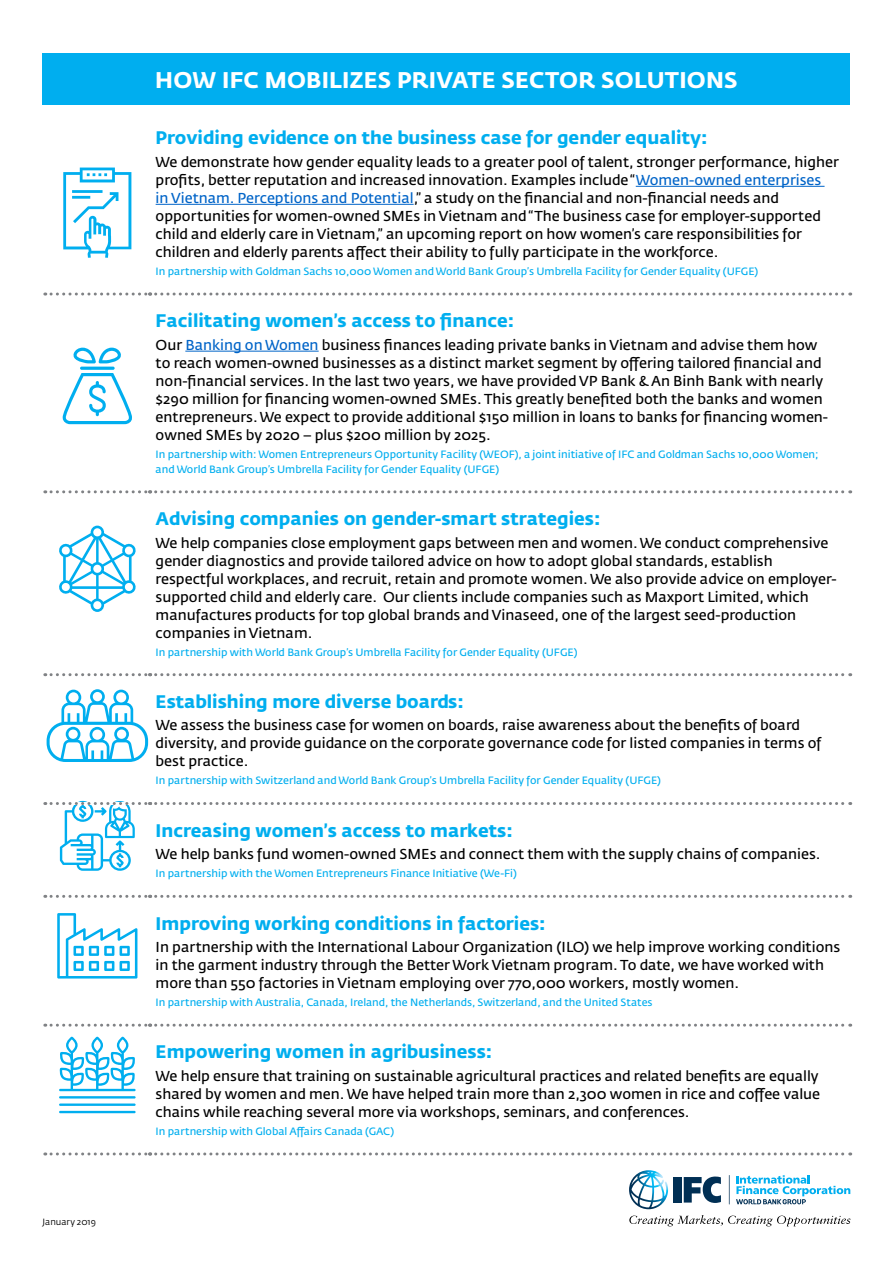
<style>
.page{position:relative;width:893px;height:1263px;background:#fff}
.page>*{position:absolute;margin:0;border:0;box-sizing:border-box;transform-origin:0 0}
.t1{font:700 22.5px "Fedra Sans Pro";letter-spacing:.01em;color:#fff}
.t2{font:700 18px "Fedra Sans Pro";color:#00aeef}
.t3{font:14.25px/18px "Fedra Sans Pro";color:#000}
.t4{font:10.5px/15px "Fedra Sans Pro";color:#00aeef}
.t5{font:9px "Fedra Sans Pro";color:#000}
.s1{color:#0064c8}
</style>
<div class="page">
<div style="left:673px;top:1177px;width:8px;height:25px;background:#002f54"></div>
<svg style="left:629px;top:1170px;width:39px;height:39px"></svg>
<svg style="left:684px;top:1176px;width:37px;height:27px"></svg>
<svg style="left:729px;top:1175px;width:1px;height:29px"></svg>
<svg style="left:736px;top:1175px;width:114px;height:29px"></svg>
<svg style="left:629px;top:1215px;width:221px;height:11px"></svg>
<div style="left:43px;top:54px;width:807px;height:51px;background:#00aeef"></div>
<svg style="left:59px;top:1036px;width:77px;height:55px"></svg>
<hr style="left:59px;top:1096px;width:77px;height:2px;background:#00aeef">
<hr style="left:59px;top:1103px;width:77px;height:3px;background:#00aeef">
<hr style="left:59px;top:1111px;width:77px;height:2px;background:#00aeef">
<svg style="left:63px;top:348px;width:69px;height:76px"></svg>
<svg style="left:57px;top:913px;width:80px;height:65px"></svg>
<svg style="left:59px;top:526px;width:77px;height:86px"></svg>
<svg style="left:63px;top:168px;width:68px;height:90px"></svg>
<svg style="left:47px;top:689px;width:101px;height:73px"></svg>
<svg style="left:45px;top:292px;width:806px;height:3px"></svg>
<svg style="left:45px;top:490px;width:806px;height:3px"></svg>
<svg style="left:45px;top:673px;width:806px;height:3px"></svg>
<svg style="left:45px;top:801px;width:806px;height:70px"></svg>
<svg style="left:45px;top:895px;width:806px;height:3px"></svg>
<svg style="left:45px;top:1024px;width:806px;height:3px"></svg>
<svg style="left:45px;top:1152px;width:806px;height:3px"></svg>
<hr style="left:636px;top:186px;width:188px;height:1px;background:#0064c8">
<hr style="left:156px;top:204px;width:258px;height:1px;background:#0064c8">
<hr style="left:185px;top:351px;width:134px;height:1px;background:#0064c8">
<p class="t5" style="left:43px;top:1216px;width:55px">January 2019</p>
<h1 class="t1" style="left:155px;top:66px;width:584px">HOW IFC MOBILIZES PRIVATE SECTOR SOLUTIONS</h1>
<p class="t2" style="left:156px;top:127px;width:553px">Providing evidence on the business case for gender equality:</p>
<p class="t3" style="left:156px;top:153px;width:685px">We demonstrate how gender equality leads to a greater pool of talent, stronger performance, higher profits, better reputation and increased innovation. Examples include “<span class="s1">Women-owned enterprises<br>in Vietnam. Perceptions and Potential</span>,” a study on the financial and non-financial needs and opportunities for women-owned SMEs in Vietnam and “The business case for employer-supported child and elderly care in Vietnam,” an upcoming report on how women’s care responsibilities for children and elderly parents affect their ability to fully participate in the workforce.</p>
<p class="t4" style="left:156px;top:264px;width:604px">In partnership with Goldman Sachs 10,000 Women and World Bank Group’s Umbrella Facility for Gender Equality (UFGE)</p>
<p class="t2" style="left:156px;top:310px;width:360px">Facilitating women’s access to finance:</p>
<p class="t3" style="left:156px;top:336px;width:674px">Our <span class="s1">Banking on Women</span> business finances leading private banks in Vietnam and advise them how to reach women-owned businesses as a distinct market segment by offering tailored financial and non-financial services. In the last two years, we have provided VP Bank &amp; An Binh Bank with nearly $290 million for financing women-owned SMEs. This greatly benefited both the banks and women entrepreneurs. We expect to provide additional $150 million in loans to banks for financing women&shy;owned SMEs by 2020 – plus $200 million by 2025.</p>
<p class="t4" style="left:156px;top:446px;width:664px">In partnership with: Women Entrepreneurs Opportunity Facility (WEOF), a joint initiative of IFC and Goldman Sachs 10,000 Women; and World Bank Group’s Umbrella Facility for Gender Equality (UFGE)</p>
<p class="t2" style="left:156px;top:507px;width:446px">Advising companies on gender-smart strategies:</p>
<p class="t3" style="left:156px;top:533px;width:682px">We help companies close employment gaps between men and women. We conduct comprehensive gender diagnostics and provide tailored advice on how to adopt global standards, establish respectful workplaces, and recruit, retain and promote women. We also provide advice on employer&shy;supported child and elderly care. Our clients include companies such as Maxport Limited, which manufactures products for top global brands and Vinaseed, one of the largest seed-production companies in Vietnam.</p>
<p class="t4" style="left:156px;top:644px;width:423px">In partnership with World Bank Group’s Umbrella Facility for Gender Equality (UFGE)</p>
<p class="t2" style="left:156px;top:690px;width:310px">Establishing more diverse boards:</p>
<p class="t3" style="left:156px;top:716px;width:667px">We assess the business case for women on boards, raise awareness about the benefits of board diversity, and provide guidance on the corporate governance code for listed companies in terms of best practice.</p>
<p class="t4" style="left:156px;top:773px;width:507px">In partnership with Switzerland and World Bank Group’s Umbrella Facility for Gender Equality (UFGE)</p>
<p class="t2" style="left:156px;top:819px;width:359px">Increasing women’s access to markets:</p>
<p class="t3" style="left:156px;top:845px;width:666px">We help banks fund women-owned SMEs and connect them with the supply chains of companies.</p>
<p class="t4" style="left:156px;top:866px;width:363px">In partnership with the Women Entrepreneurs Finance Initiative (We-Fi)</p>
<p class="t2" style="left:156px;top:912px;width:392px">Improving working conditions in factories:</p>
<p class="t3" style="left:156px;top:938px;width:686px">In partnership with the International Labour Organization (ILO) we help improve working conditions in the garment industry through the Better Work Vietnam program. To date, we have worked with more than 550 factories in Vietnam employing over 770,000 workers, mostly women.</p>
<p class="t4" style="left:156px;top:995px;width:498px">In partnership with Australia, Canada, Ireland, the Netherlands, Switzerland, and the United States</p>
<p class="t2" style="left:156px;top:1041px;width:338px">Empowering women in agribusiness:</p>
<p class="t3" style="left:156px;top:1067px;width:666px;text-align:justify">We help ensure that training on sustainable agricultural practices and related benefits are equally shared by women and men. We have helped train more than 2,300 women in rice and coffee value chains while reaching several more via workshops, seminars, and conferences.</p>
<p class="t4" style="left:156px;top:1124px;width:240px">In partnership with Global Affairs Canada (GAC)</p>
</div>
